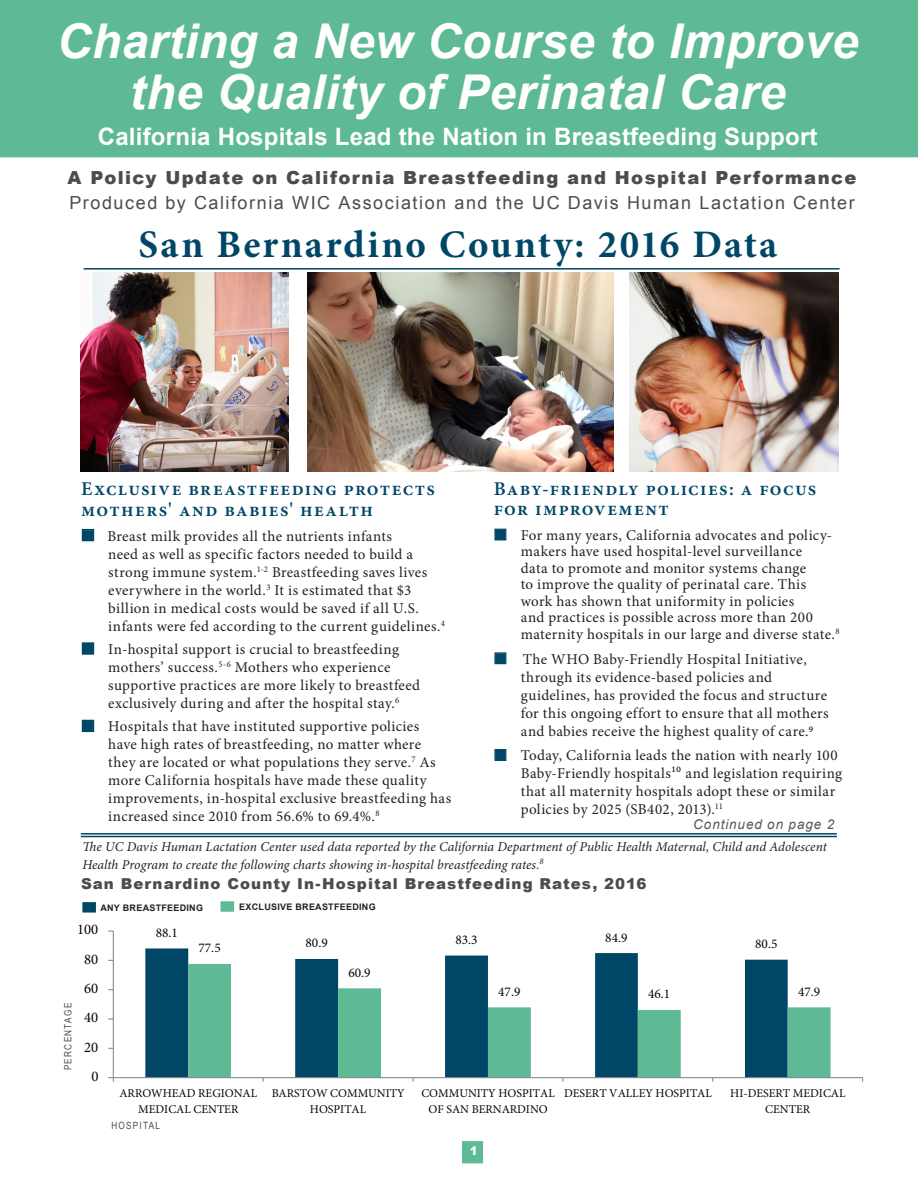
<style>
.page{position:relative;width:918px;height:1188px;background:#fff}
.page>*{position:absolute;margin:0;border:0;box-sizing:border-box;transform-origin:0 0}
.t1{font:italic 700 48px/51px "Arial";letter-spacing:.01em;color:#fff;text-align:center}
.t2{font:700 39px "Minion Pro";letter-spacing:.06em;color:#004666}
.t3{font:700 24px "Arial";letter-spacing:.01em;color:#fff}
.t4{font:600 19.5px/20.2px "Minion Pro";letter-spacing:.07em;color:#004666}
.t5{font:18px "Arial";letter-spacing:.085em;color:#4b4c4d}
.t6{font:900 18px "Arial";letter-spacing:.08em;color:#4b4c4d}
.t7{font:15px/18px "Minion Pro";letter-spacing:.025em;color:#231f20}
.t8{font:900 15px "Arial";letter-spacing:.07em;color:#4b4c4d}
.t9{font:14.7px "Minion Pro";color:#050504}
.t10{font:italic 13.5px/18px "Minion Pro";color:#231f20}
.t11{font:italic 13.5px "Arial";letter-spacing:.065em;color:#57585a}
.t12{font:13.35px "Minion Pro";color:#050504}
.t13{font:900 12px "Arial";color:#fff}
.t14{font:11.85px/16px "Minion Pro";letter-spacing:-.005em;color:#050504;text-align:center}
.t15{font:10.05px "Arial Narrow";letter-spacing:.13em;color:#4b4c4d}
.t16{font:700 9px "Arial";letter-spacing:.03em;color:#231f20}
</style>
<div class="page">
<div style="left:495px;top:749px;width:11px;height:12px;border:1px solid #004666"></div>
<div style="left:82px;top:529px;width:12px;height:12px;border:2px solid #004666"></div>
<div style="left:82px;top:642px;width:12px;height:13px;border:2px solid #004666"></div>
<div style="left:82px;top:720px;width:12px;height:12px;border:2px solid #004666"></div>
<hr style="left:84px;top:268px;width:756px;height:2px;background:#004666">
<hr style="left:81px;top:836px;width:756px;height:1px;background:#004666">
<div style="left:462px;top:1141px;width:21px;height:22px;background:#5dba95"></div>
<hr style="left:81px;top:833px;width:756px;height:2px;background:#004666">
<svg style="left:145px;top:948px;width:643px;height:129px"></svg>
<svg style="left:188px;top:964px;width:643px;height:113px"></svg>
<hr style="left:113px;top:931px;width:1px;height:147px;background:#878686">
<hr style="left:113px;top:1077px;width:750px;height:1px;background:#878686">
<svg style="left:108px;top:1077px;width:6px;height:5px"></svg>
<div style="left:0;top:0;width:918px;height:157px;background:#5dba95"></div>
<img style="left:630px;top:273px;width:208px;height:198px">
<img style="left:80px;top:273px;width:209px;height:198px">
<div style="left:82px;top:902px;width:14px;height:11px;background:#004666;border:2px solid #004666"></div>
<div style="left:221px;top:901px;width:13px;height:11px;background:#5dba95;border:2px solid #5dba95"></div>
<img style="left:308px;top:273px;width:305px;height:198px">
<svg style="left:495px;top:529px;width:11px;height:11px"></svg>
<svg style="left:495px;top:653px;width:11px;height:11px"></svg>
<svg style="left:495px;top:749px;width:11px;height:11px"></svg>
<svg style="left:83px;top:530px;width:10px;height:11px"></svg>
<svg style="left:83px;top:643px;width:10px;height:11px"></svg>
<svg style="left:83px;top:720px;width:10px;height:11px"></svg>
<h1 class="t1" style="left:57px;top:17px;width:803px">Charting a New Course to Improve the Quality of Perinatal Care</h1>
<h3 class="t3" style="left:98px;top:121px;width:721px">California Hospitals Lead the Nation in Breastfeeding Support</h3>
<p class="t6" style="left:68px;top:164px;width:790px">A Policy Update on California Breastfeeding and Hospital Performance</p>
<p class="t5" style="left:70px;top:191px;width:787px">Produced by California WIC Association and the UC Davis Human Lactation Center</p>
<p class="t2" style="left:138px;top:217px;width:641px">San Bernardino County: 2016 Data</p>
<h3 class="t4" style="left:81px;top:478px;width:355px;line-height:21px">Exclusive breastfeeding protects mothers' and babies' health</h3>
<p class="t7" style="left:107px;top:527px;width:339px">Breast milk provides all the nutrients infants<br>need as well as specific factors needed to build a strong immune system.<sup>1-2</sup> Breastfeeding saves lives everywhere in the world.<sup>3</sup> It is estimated that $3 billion in medical costs would be saved if all U.S. infants were fed according to the current guidelines.<sup>4</sup></p>
<p class="t7" style="left:108px;top:640px;width:313px">In-hospital support is crucial to breastfeeding mothers’ success.<sup>5-6</sup> Mothers who experience supportive practices are more likely to breastfeed exclusively during and after the hospital stay.<sup>6</sup></p>
<p class="t7" style="left:108px;top:718px;width:344px">Hospitals that have instituted supportive policies have high rates of breastfeeding, no matter where they are located or what populations they serve.<sup>7</sup> As more California hospitals have made these quality improvements, in-hospital exclusive breastfeeding has increased since 2010 from 56.6% to 69.4%.<sup>8</sup></p>
<h3 class="t4" style="left:494px;top:479px;width:324px">Baby-friendly policies: a focus for improvement</h3>
<p class="t7" style="left:521px;top:527px;width:320px;line-height:16.5px">For many years, California advocates and policy&shy;makers have used hospital-level surveillance<br>data to promote and monitor systems change<br>to improve the quality of perinatal care. This work has shown that uniformity in policies<br>and practices is possible across more than 200 maternity hospitals in our large and diverse state.<sup>8</sup></p>
<p class="t7" style="left:521px;top:650px;width:309px">The WHO Baby-Friendly Hospital Initiative, through its evidence-based policies and guidelines, has provided the focus and structure for this ongoing effort to ensure that all mothers and babies receive the highest quality of care.9</p>
<p class="t7" style="left:521px;top:747px;width:323px">Today, California leads the nation with nearly 100<br>Baby-Friendly hospitals10 and legislation requiring that all maternity hospitals adopt these or similar policies by 2025 (SB402, 2013).<sup>11</sup></p>
<p class="t11" style="left:693px;top:816px;width:143px">Continued on page 2</p>
<p class="t10" style="left:82px;top:838px;width:746px">The UC Davis Human Lactation Center used data reported by the California Department of Public Health Maternal, Child and Adolescent<br>Health Program to create the following charts showing in-hospital breastfeeding rates.<sup>8</sup></p>
<p class="t8" style="left:81px;top:873px;width:567px">San Bernardino County In-Hospital Breastfeeding Rates, 2016</p>
<p class="t16" style="left:100px;top:902px;width:104px">ANY BREASTFEEDING</p>
<p class="t16" style="left:239px;top:901px;width:138px">EXCLUSIVE BREASTFEEDING</p>
<p class="t9" style="left:77px;top:920px;width:23px">100</p>
<p class="t9" style="left:84px;top:949px;width:16px">80</p>
<p class="t12" style="left:156px;top:924px;width:24px">88.1</p>
<p class="t12" style="left:199px;top:939px;width:24px">77.5</p>
<p class="t12" style="left:306px;top:934px;width:24px">80.9</p>
<p class="t12" style="left:455px;top:931px;width:24px">83.3</p>
<p class="t12" style="left:605px;top:928px;width:24px">84.9</p>
<p class="t12" style="left:348px;top:964px;width:24px">60.9</p>
<p class="t12" style="left:755px;top:935px;width:24px">80.5</p>
<p class="t15" style="left:61px;top:1070px;width:69px;rotate:-90deg">PERCENTAGE</p>
<p class="t9" style="left:84px;top:978px;width:16px">60</p>
<p class="t9" style="left:84px;top:1008px;width:16px">40</p>
<p class="t9" style="left:84px;top:1037px;width:16px">20</p>
<p class="t9" style="left:91px;top:1066px;width:9px">0</p>
<p class="t12" style="left:498px;top:983px;width:24px">47.9</p>
<p class="t12" style="left:648px;top:985px;width:24px">46.1</p>
<p class="t12" style="left:798px;top:983px;width:24px">47.9</p>
<p class="t14" style="left:119px;top:1085px;width:139px">ARROWHEAD REGIONAL<br>MEDICAL CENTER</p>
<p class="t14" style="left:272px;top:1085px;width:135px">BARSTOW COMMUNITY<br>HOSPITAL</p>
<p class="t14" style="left:421px;top:1085px;width:135px">COMMUNITY HOSPITAL<br>OF SAN BERNARDINO</p>
<p class="t14" style="left:564px;top:1085px;width:149px">DESERT VALLEY HOSPITAL</p>
<p class="t14" style="left:730px;top:1085px;width:117px">HI-DESERT MEDICAL<br>CENTER</p>
<p class="t15" style="left:111px;top:1118px;width:50px">HOSPITAL</p>
<p class="t13" style="left:470px;top:1142px;width:10px">1</p>
</div>
